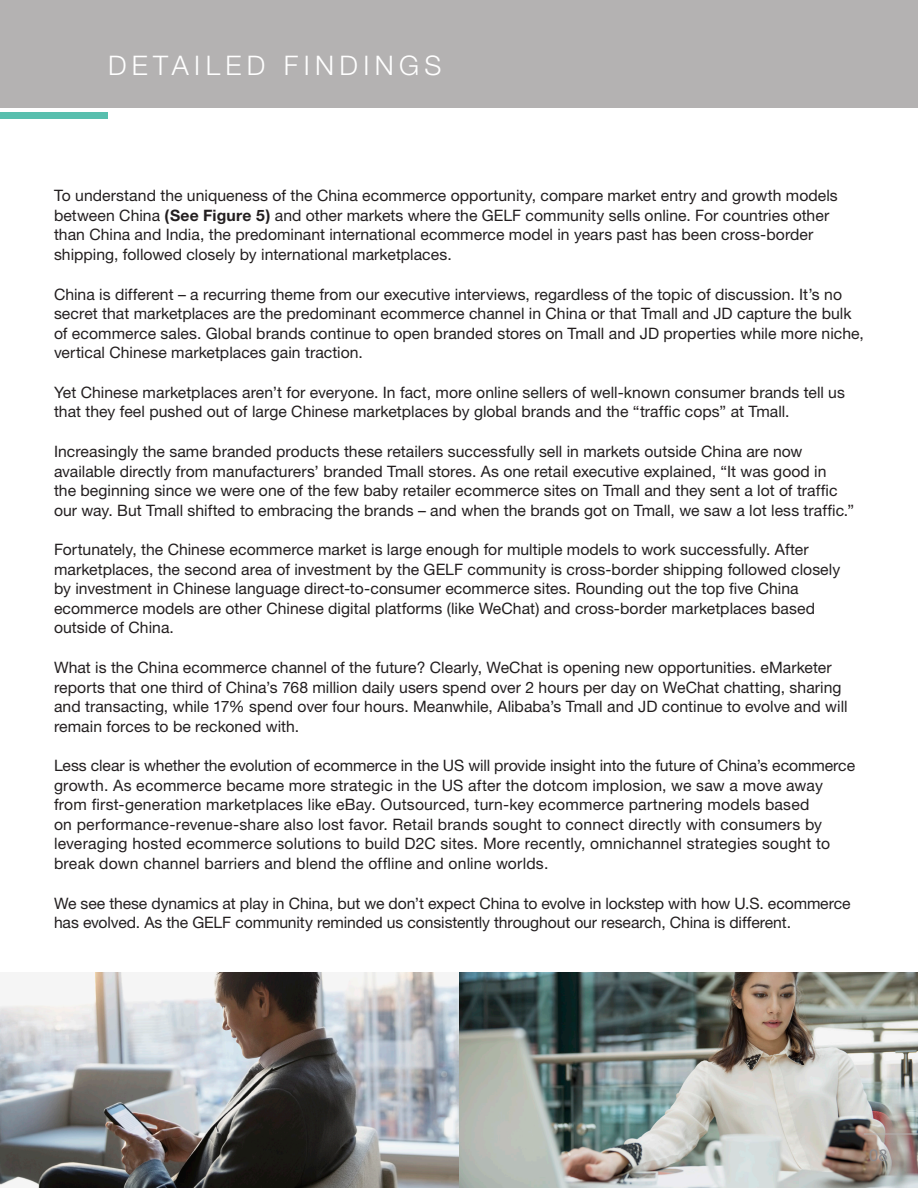
<style>
.page{position:relative;width:918px;height:1188px;background:#fff}
.page>*{position:absolute;margin:0;border:0;box-sizing:border-box;transform-origin:0 0}
.t1{font:300 27px "Helvetica Neue";letter-spacing:.2em;color:#fff}
.t2{font:16.5px "Helvetica Neue";color:#8a8a8e}
.t3{font:15.75px/19.5px "Helvetica Neue";letter-spacing:.005em;color:#231f20}
.s1{font-weight:700}
</style>
<div class="page">
<img style="left:0;top:972px;width:918px;height:216px">
<div style="left:0;top:0;width:918px;height:108px;background:#b4b2b2"></div>
<div style="left:0;top:112px;width:108px;height:7px;background:#58bfae"></div>
<hr style="left:864px;top:1134px;width:54px;height:1px;background:#b4b2b2">
<h1 class="t1" style="left:108px;top:49px;width:335px">DETAILED FINDINGS</h1>
<p class="t3" style="left:54px;top:186px;width:785px">To understand the uniqueness of the China ecommerce opportunity, compare market entry and growth models between China <span class="s1">(See Figure 5)</span> and other markets where the GELF community sells online. For countries other than China and India, the predominant international ecommerce model in years past has been cross-border shipping, followed closely by international marketplaces.</p>
<p class="t3" style="left:54px;top:284px;width:811px">China is different – a recurring theme from our executive interviews, regardless of the topic of discussion. It’s no secret that marketplaces are the predominant ecommerce channel in China or that Tmall and JD capture the bulk of ecommerce sales. Global brands continue to open branded stores on Tmall and JD properties while more niche, vertical Chinese marketplaces gain traction.</p>
<p class="t3" style="left:54px;top:382px;width:793px">Yet Chinese marketplaces aren’t for everyone. In fact, more online sellers of well-known consumer brands tell us that they feel pushed out of large Chinese marketplaces by global brands and the “traffic cops” at Tmall.</p>
<p class="t3" style="left:54px;top:442px;width:802px">Increasingly the same branded products these retailers successfully sell in markets outside China are now available directly from manufacturers’ branded Tmall stores. As one retail executive explained, “It was good in<br>the beginning since we were one of the few baby retailer ecommerce sites on Tmall and they sent a lot of traffic our way. But Tmall shifted to embracing the brands – and when the brands got on Tmall, we saw a lot less traffic.”</p>
<p class="t3" style="left:54px;top:540px;width:788px">Fortunately, the Chinese ecommerce market is large enough for multiple models to work successfully. After marketplaces, the second area of investment by the GELF community is cross-border shipping followed closely by investment in Chinese language direct-to-consumer ecommerce sites. Rounding out the top five China ecommerce models are other Chinese digital platforms (like WeChat) and cross-border marketplaces based outside of China.</p>
<p class="t3" style="left:54px;top:658px;width:795px">What is the China ecommerce channel of the future? Clearly, WeChat is opening new opportunities. eMarketer reports that one third of China’s 768 million daily users spend over 2 hours per day on WeChat chatting, sharing and transacting, while 17% spend over four hours. Meanwhile, Alibaba’s Tmall and JD continue to evolve and will remain forces to be reckoned with.</p>
<p class="t3" style="left:54px;top:756px;width:803px">Less clear is whether the evolution of ecommerce in the US will provide insight into the future of China’s ecommerce growth. As ecommerce became more strategic in the US after the dotcom implosion, we saw a move away from first-generation marketplaces like eBay. Outsourced, turn-key ecommerce partnering models based<br>on performance-revenue-share also lost favor. Retail brands sought to connect directly with consumers by leveraging hosted ecommerce solutions to build D2C sites. More recently, omnichannel strategies sought to break down channel barriers and blend the offline and online worlds.</p>
<p class="t3" style="left:54px;top:893px;width:798px">We see these dynamics at play in China, but we don’t expect China to evolve in lockstep with how U.S. ecommerce has evolved. As the GELF community reminded us consistently throughout our research, China is different.</p>
<p class="t2" style="left:869px;top:1145px;width:20px">08</p>
</div>
